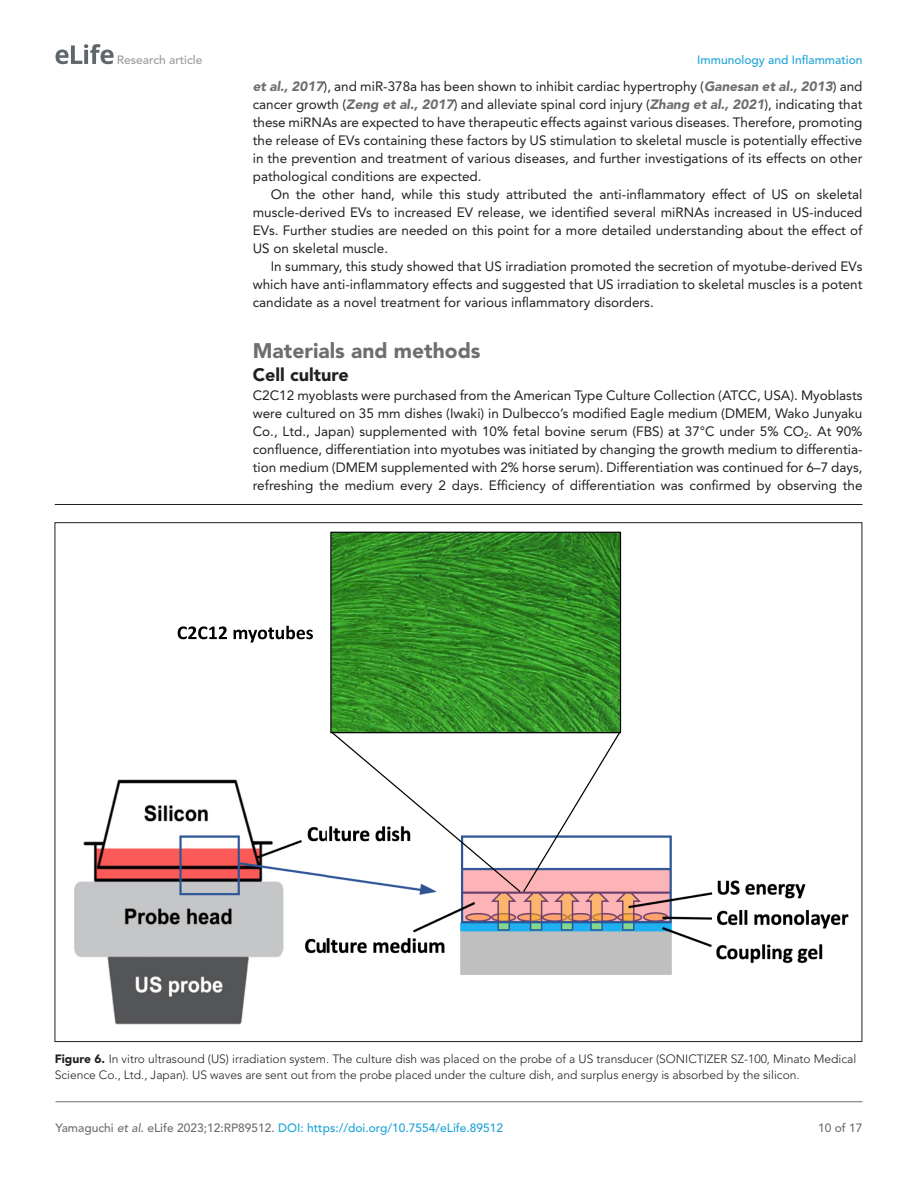
<style>
.page{position:relative;width:918px;height:1188px;background:#fff}
.page>*{position:absolute;margin:0;border:0;box-sizing:border-box;transform-origin:0 0}
.t1{font:900 21px "Avenir LT Std";color:#6e6e70}
.t2{font:900 18px "Avenir LT Std";color:#231f20}
.t3{font:13.5px/18px "Avenir LT Std";color:#231f20;text-align:justify}
.t4{font:300 12px/16.5px "Avenir LT Std";color:#231f20}
.t5{font:500 12px "Avenir LT Std";color:#1ea4d7}
.t6{font:500 12px "Avenir LT Std";color:#9a9a9a}
.t7{font:500 12px "Avenir LT Std";color:#6e6e70}
.s1{font-weight:900;font-style:italic;color:#6e6e70}
.s2{font-weight:900}
.s3{color:#6e6e70}
.s4{font-style:italic;color:#6e6e70}
</style>
<div class="page">
<svg style="left:56px;top:44px;width:58px;height:20px"></svg>
<hr style="left:56px;top:1101px;width:806px;height:1px;background:#6e6e70">
<hr style="left:55px;top:504px;width:807px;height:1px;background:#231f20">
<img style="left:74px;top:779px;width:775px;height:246px">
<img style="left:332px;top:534px;width:287px;height:196px">
<div style="left:330px;top:532px;width:291px;height:201px;border:1px solid #000"></div>
<svg style="left:330px;top:730px;width:292px;height:163px"></svg>
<svg style="left:178px;top:626px;width:135px;height:17px"></svg>
<p class="t6" style="left:117px;top:53px;width:87px">Research article</p>
<p class="t5" style="left:697px;top:53px;width:167px">Immunology and Inflammation</p>
<p class="t3" style="left:253px;top:78px;width:611px"><span class="s1">et al., 2017</span>), and miR-378a has been shown to inhibit cardiac hypertrophy (<span class="s1">Ganesan et al., 2013</span>) and cancer growth (<span class="s1">Zeng et al., 2017</span>) and alleviate spinal cord injury (<span class="s1">Zhang et al., 2021</span>), indicating that these miRNAs are expected to have therapeutic effects against various diseases. Therefore, promoting the release of EVs containing these factors by US stimulation to skeletal muscle is potentially effective in the prevention and treatment of various diseases, and further investigations of its effects on other pathological conditions are expected.</p>
<p class="t3" style="left:253px;top:186px;width:611px;text-indent:18px">On the other hand, while this study attributed the anti-inflammatory effect of US on skeletal muscle-derived EVs to increased EV release, we identified several miRNAs increased in US-induced EVs. Further studies are needed on this point for a more detailed understanding about the effect of US on skeletal muscle.</p>
<p class="t3" style="left:253px;top:258px;width:611px;text-indent:18px">In summary, this study showed that US irradiation promoted the secretion of myotube-derived EVs which have anti-inflammatory effects and suggested that US irradiation to skeletal muscles is a potent candidate as a novel treatment for various inflammatory disorders.</p>
<h1 class="t1" style="left:253px;top:338px;width:229px">Materials and methods</h1>
<h2 class="t2" style="left:253px;top:364px;width:98px">Cell culture</h2>
<p class="t3" style="left:253px;top:387px;width:611px">C2C12 myoblasts were purchased from the American Type Culture Collection (ATCC, USA). Myoblasts were cultured on 35 mm dishes (Iwaki) in Dulbecco’s modified Eagle medium (DMEM, Wako Junyaku Co., Ltd., Japan) supplemented with 10% fetal bovine serum (FBS) at 37°C under 5% CO<sub>2</sub>. At 90% confluence, differentiation into myotubes was initiated by changing the growth medium to differentia&shy;tion medium (DMEM supplemented with 2% horse serum). Differentiation was continued for 6–7 days, refreshing the medium every 2 days. Efficiency of differentiation was confirmed by observing the</p>
<p class="t4" style="left:55px;top:1050px;width:803px"><span class="s2">Figure 6.</span> In vitro ultrasound (US) irradiation system. The culture dish was placed on the probe of a US transducer (SONICTIZER SZ-100, Minato Medical<br>Science Co., Ltd., Japan). US waves are sent out from the probe placed under the culture dish, and surplus energy is absorbed by the silicon.</p>
<p class="t5" style="left:56px;top:1121px;width:449px"><span class="s3">Yamaguchi</span> <span class="s4">et al</span><span class="s3">. eLife 2023;12:RP89512.</span> DOI: https://doi.org/10.7554/eLife.89512</p>
<p class="t7" style="left:818px;top:1121px;width:46px">10 of 17</p>
</div>
